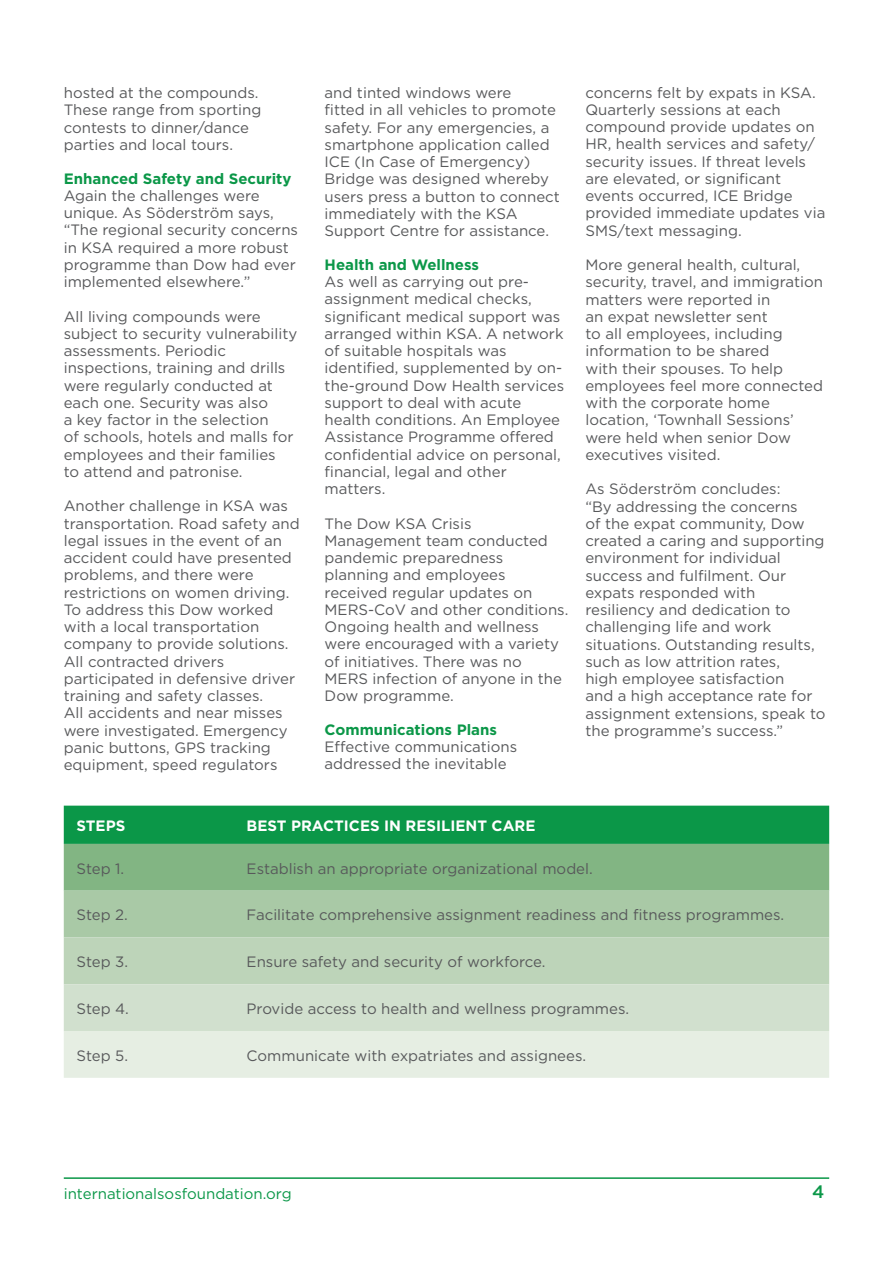
<style>
.page{position:relative;width:893px;height:1263px;background:#fff}
.page>*{position:absolute;margin:0;border:0;box-sizing:border-box;transform-origin:0 0}
.t1{font:500 18px "Gotham";color:#0b9748}
.t2{font:15px/17.2px "Gotham HTF";color:#58595b}
.t3{font:700 15px "Gotham HTF";color:#0b9748}
.t4{font:700 15px "Gotham HTF";color:#fff}
.t5{font:15px "Gotham HTF";color:#0b9748}
</style>
<div class="page">
<hr style="left:64px;top:1177px;width:765px;height:2px;background:#0b9748">
<svg style="left:64px;top:806px;width:765px;height:272px;background:#a1caa7"></svg>
<p class="t2" style="left:64px;top:84px;width:199px">hosted at the compounds.<br>These range from sporting contests to dinner/dance parties and local tours.</p>
<p class="t3" style="left:64px;top:170px;width:229px">Enhanced Safety and Security</p>
<p class="t2" style="left:64px;top:187px;width:236px">Again the challenges were unique. As Söderström says, “The regional security concerns in KSA required a more robust programme than Dow had ever implemented elsewhere.”</p>
<p class="t2" style="left:64px;top:307px;width:235px">All living compounds were subject to security vulnerability assessments. Periodic inspections, training and drills were regularly conducted at each one. Security was also<br>a key factor in the selection<br>of schools, hotels and malls for employees and their families<br>to attend and patronise.</p>
<p class="t2" style="left:64px;top:497px;width:237px">Another challenge in KSA was transportation. Road safety and legal issues in the event of an accident could have presented problems, and there were restrictions on women driving.<br>To address this Dow worked with a local transportation company to provide solutions.<br>All contracted drivers participated in defensive driver training and safety classes.<br>All accidents and near misses were investigated. Emergency panic buttons, GPS tracking equipment, speed regulators</p>
<p class="t2" style="left:325px;top:84px;width:237px">and tinted windows were<br>fitted in all vehicles to promote safety. For any emergencies, a smartphone application called<br>ICE (In Case of Emergency)<br>Bridge was designed whereby users press a button to connect immediately with the KSA<br>Support Centre for assistance.</p>
<p class="t3" style="left:325px;top:256px;width:156px">Health and Wellness</p>
<p class="t2" style="left:325px;top:273px;width:241px">As well as carrying out pre&shy;assignment medical checks, significant medical support was arranged within KSA. A network of suitable hospitals was identified, supplemented by on&shy;the-ground Dow Health services support to deal with acute health conditions. An Employee<br>Assistance Programme offered confidential advice on personal, financial, legal and other matters.</p>
<p class="t2" style="left:325px;top:514px;width:245px">The Dow KSA Crisis<br>Management team conducted pandemic preparedness planning and employees received regular updates on<br>MERS-CoV and other conditions.<br>Ongoing health and wellness were encouraged with a variety of initiatives. There was no<br>MERS infection of anyone in the<br>Dow programme.</p>
<p class="t3" style="left:325px;top:721px;width:174px">Communications Plans</p>
<p class="t2" style="left:325px;top:738px;width:194px">Effective communications addressed the inevitable</p>
<p class="t2" style="left:585px;top:83px;width:241px">concerns felt by expats in KSA.<br>Quarterly sessions at each compound provide updates on<br>HR, health services and safety/ security issues. If threat levels are elevated, or significant events occurred, ICE Bridge provided immediate updates via<br>SMS/text messaging.</p>
<p class="t2" style="left:585px;top:256px;width:239px">More general health, cultural, security, travel, and immigration matters were reported in<br>an expat newsletter sent<br>to all employees, including information to be shared<br>with their spouses. To help employees feel more connected with the corporate home location, ‘Townhall Sessions’ were held when senior Dow executives visited.</p>
<p class="t2" style="left:585px;top:480px;width:242px">As Söderström concludes:<br>“By addressing the concerns<br>of the expat community, Dow created a caring and supporting environment for individual success and fulfilment. Our expats responded with resiliency and dedication to challenging life and work situations. Outstanding results, such as low attrition rates,<br>high employee satisfaction<br>and a high acceptance rate for assignment extensions, speak to the programme’s success.”</p>
<p class="t4" style="left:77px;top:817px;width:20px">Steps</p>
<p class="t4" style="left:247px;top:817px;width:21px">Best</p>
<p class="t4" style="left:291px;top:817px;width:21px">Practices</p>
<p class="t4" style="left:384px;top:817px;width:42px">in Resilient</p>
<p class="t4" style="left:492px;top:817px;width:23px">Care</p>
<p class="t2" style="left:77px;top:859px;width:49px">Step 1.</p>
<p class="t2" style="left:247px;top:859px;width:348px">Establish an appropriate organizational model.</p>
<p class="t2" style="left:77px;top:906px;width:53px">Step 2.</p>
<p class="t2" style="left:247px;top:906px;width:539px">Facilitate comprehensive assignment readiness and fitness programmes.</p>
<p class="t2" style="left:77px;top:953px;width:53px">Step 3.</p>
<p class="t2" style="left:247px;top:953px;width:300px">Ensure safety and security of workforce.</p>
<p class="t2" style="left:77px;top:1000px;width:54px">Step 4.</p>
<p class="t2" style="left:247px;top:1000px;width:384px">Provide access to health and wellness programmes.</p>
<p class="t2" style="left:77px;top:1046px;width:53px">Step 5.</p>
<p class="t2" style="left:247px;top:1046px;width:341px">Communicate with expatriates and assignees.</p>
<p class="t5" style="left:64px;top:1185px;width:229px">internationalsosfoundation.org</p>
<p class="t1" style="left:812px;top:1180px;width:14px">4</p>
</div>
